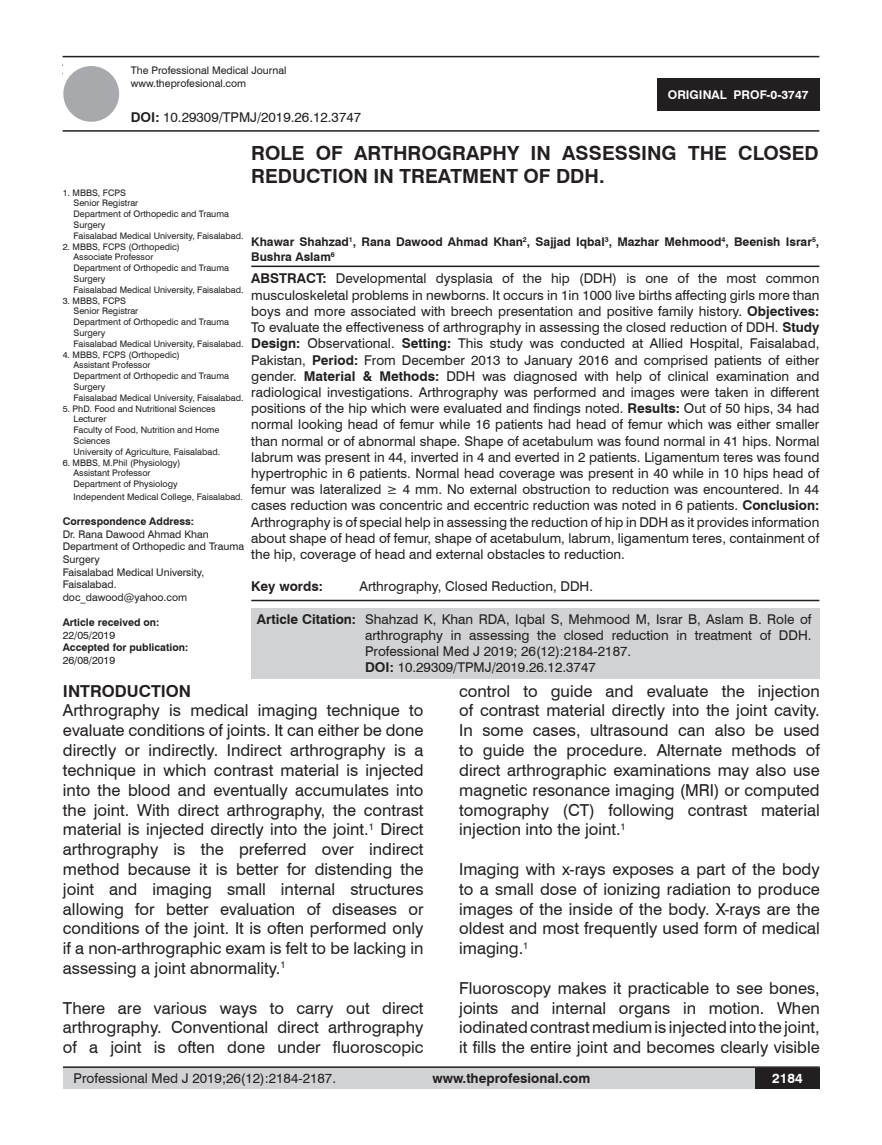
<style>
.page{position:relative;width:882px;height:1145px;background:#fff}
.page>*{position:absolute;margin:0;border:0;box-sizing:border-box;transform-origin:0 0}
.t1{font:700 19.5px/23.4px "Swiss 721 BT";color:#231f20}
.t2{font:16.5px/19.8px "Swiss 721 BT";color:#231f20;text-align:justify}
.t3{font:700 16.5px "Swiss 721 BT";color:#231f20}
.t4{font:13.5px/16.2px "Swiss 721 BT";color:#231f20;text-align:justify}
.t5{font:700 13.5px "Swiss 721 BT";color:#231f20}
.t6{font:700 13.5px "Swiss 721 BT";color:#fff}
.t7{font:700 12px/14.4px "Swiss 721 BT";color:#231f20}
.t8{font:700 12px "Swiss 721 BT";color:#fff}
.No_Spacing{font:10.5px/12.6px "Swiss 721 BT";color:#231f20}
.No_Spacing-2{font:700 10.5px "Swiss 721 BT";color:#231f20}
.t9{font:9px/10.8px "Swiss 721 BT";color:#231f20}
.s1{font-weight:700}
</style>
<div class="page">
<div style="left:63px;top:1067px;width:756px;height:21px;background:#d1d2d4"></div>
<hr style="left:63px;top:1066px;width:756px;height:2px;background:#231f20">
<div style="left:754px;top:1068px;width:65px;height:20px;background:#231f20"></div>
<hr style="left:63px;top:56px;width:756px;height:1px;background:#231f20">
<hr style="left:63px;top:130px;width:756px;height:2px;background:#231f20">
<div style="left:63px;top:66px;width:56px;height:56px;background:#a8a9ad;border-radius:50%"></div>
<div style="left:657px;top:78px;width:162px;height:33px;background:#231f20"></div>
<hr style="left:251px;top:265px;width:568px;height:2px;background:#231f20">
<hr style="left:251px;top:600px;width:568px;height:1px;background:#231f20">
<div style="left:251px;top:608px;width:568px;height:70px;background:#d1d2d4"></div>
<p class="No_Spacing" style="left:131px;top:64px;width:157px">The Professional Medical Journal</p>
<p class="No_Spacing" style="left:131px;top:76px;width:117px">www.theprofesional.com</p>
<p class="t4" style="left:131px;top:108px;width:232px"><span class="s1">DOI:</span> 10.29309/TPMJ/2019.26.12.3747</p>
<p class="t8" style="left:667px;top:87px;width:142px">ORIGINAL PROF-0-3747</p>
<p class="t1" style="left:251px;top:141px;width:569px">ROLE OF ARTHROGRAPHY IN ASSESSING THE CLOSED<br>REDUCTION IN TREATMENT OF DDH.</p>
<p class="t9" style="left:63px;top:187px;width:65px">1. MBBS, FCPS</p>
<p class="t9" style="left:73px;top:197px;width:66px">Senior Registrar</p>
<p class="t9" style="left:73px;top:208px;width:157px">Department of Orthopedic and Trauma<br>Surgery</p>
<p class="t9" style="left:73px;top:230px;width:171px">Faisalabad Medical University, Faisalabad.</p>
<p class="t9" style="left:63px;top:241px;width:118px">2. MBBS, FCPS (Orthopedic)</p>
<p class="t9" style="left:73px;top:251px;width:81px">Associate Professor</p>
<p class="t9" style="left:73px;top:262px;width:157px">Department of Orthopedic and Trauma<br>Surgery</p>
<p class="t9" style="left:73px;top:284px;width:171px">Faisalabad Medical University, Faisalabad.</p>
<p class="t9" style="left:63px;top:295px;width:65px">3. MBBS, FCPS</p>
<p class="t9" style="left:73px;top:305px;width:66px">Senior Registrar</p>
<p class="t9" style="left:73px;top:316px;width:157px">Department of Orthopedic and Trauma<br>Surgery</p>
<p class="t9" style="left:73px;top:338px;width:171px">Faisalabad Medical University, Faisalabad.</p>
<p class="t9" style="left:63px;top:349px;width:118px">4. MBBS, FCPS (Orthopedic)</p>
<p class="t9" style="left:73px;top:359px;width:78px">Assistant Professor</p>
<p class="t9" style="left:73px;top:370px;width:157px">Department of Orthopedic and Trauma<br>Surgery</p>
<p class="t9" style="left:73px;top:392px;width:171px">Faisalabad Medical University, Faisalabad.</p>
<p class="t9" style="left:63px;top:403px;width:154px">5. PhD. Food and Nutritional Sciences</p>
<p class="t9" style="left:73px;top:413px;width:35px">Lecturer</p>
<p class="t9" style="left:73px;top:424px;width:147px">Faculty of Food, Nutrition and Home<br>Sciences</p>
<p class="t9" style="left:73px;top:446px;width:148px">University of Agriculture, Faisalabad.</p>
<p class="t9" style="left:63px;top:457px;width:119px">6. MBBS, M.Phil (Physiology)</p>
<p class="t9" style="left:73px;top:467px;width:78px">Assistant Professor</p>
<p class="t9" style="left:73px;top:478px;width:106px">Department of Physiology</p>
<p class="t9" style="left:73px;top:491px;width:171px">Independent Medical College, Faisalabad.</p>
<p class="No_Spacing-2" style="left:63px;top:514px;width:133px">Correspondence Address:</p>
<p class="No_Spacing" style="left:63px;top:527px;width:147px">Dr. Rana Dawood Ahmad Khan</p>
<p class="No_Spacing" style="left:63px;top:540px;width:183px">Department of Orthopedic and Trauma<br>Surgery</p>
<p class="No_Spacing" style="left:63px;top:565px;width:143px">Faisalabad Medical University,<br>Faisalabad.</p>
<p class="No_Spacing" style="left:63px;top:590px;width:126px">doc_dawood@yahoo.com</p>
<p class="No_Spacing-2" style="left:63px;top:615px;width:98px">Article received on:</p>
<p class="No_Spacing" style="left:63px;top:628px;width:54px">22/05/2019</p>
<p class="No_Spacing-2" style="left:63px;top:640px;width:127px">Accepted for publication:</p>
<p class="No_Spacing" style="left:63px;top:653px;width:54px">26/08/2019</p>
<p class="t7" style="left:251px;top:234px;width:569px">Khawar Shahzad<sup>1</sup>, Rana Dawood Ahmad Khan<sup>2</sup>, Sajjad Iqbal<sup>3</sup>, Mazhar Mehmood<sup>4</sup>, Beenish Israr<sup>5</sup>,<br>Bushra Aslam<sup>6</sup></p>
<p class="t4" style="left:251px;top:270px;width:569px"><span class="s1">ABSTRACT:</span> Developmental dysplasia of the hip (DDH) is one of the most common musculoskeletal problems in newborns. It occurs in 1in 1000 live births affecting girls more than boys and more associated with breech presentation and positive family history. <span class="s1">Objectives:<br></span>To evaluate the effectiveness of arthrography in assessing the closed reduction of DDH. <span class="s1">Study Design:</span> Observational. <span class="s1">Setting:</span> This study was conducted at Allied Hospital, Faisalabad, Pakistan, <span class="s1">Period:</span> From December 2013 to January 2016 and comprised patients of either gender. <span class="s1">Material &amp; Methods:</span> DDH was diagnosed with help of clinical examination and radiological investigations. Arthrography was performed and images were taken in different positions of the hip which were evaluated and findings noted. <span class="s1">Results:</span> Out of 50 hips, 34 had normal looking head of femur while 16 patients had head of femur which was either smaller than normal or of abnormal shape. Shape of acetabulum was found normal in 41 hips. Normal labrum was present in 44, inverted in 4 and everted in 2 patients. Ligamentum teres was found hypertrophic in 6 patients. Normal head coverage was present in 40 while in 10 hips head of femur was lateralized ≥ 4 mm. No external obstruction to reduction was encountered. In 44 cases reduction was concentric and eccentric reduction was noted in 6 patients. <span class="s1">Conclusion:<br></span>Arthrography is of special help in assessing the reduction of hip in DDH as it provides information about shape of head of femur, shape of acetabulum, labrum, ligamentum teres, containment of the hip, coverage of head and external obstacles to reduction.</p>
<p class="t5" style="left:251px;top:577px;width:73px">Key words:</p>
<p class="t4" style="left:359px;top:578px;width:235px">Arthrography, Closed Reduction, DDH.</p>
<p class="t4" style="left:365px;top:610px;width:447px;text-indent:-108px"><span class="s1">Article Citation:</span> Shahzad K, Khan RDA, Iqbal S, Mehmood M, Israr B, Aslam B. Role of arthrography in assessing the closed reduction in treatment of DDH.<br>Professional Med J 2019; 26(12):2184-2187.</p>
<p class="t4" style="left:365px;top:658px;width:232px"><span class="s1">DOI:</span> 10.29309/TPMJ/2019.26.12.3747</p>
<p class="t3" style="left:63px;top:679px;width:130px">INTRODUCTION</p>
<p class="t2" style="left:63px;top:700px;width:362px">Arthrography is medical imaging technique to evaluate conditions of joints. It can either be done directly or indirectly. Indirect arthrography is a technique in which contrast material is injected into the blood and eventually accumulates into the joint. With direct arthrography, the contrast material is injected directly into the joint.<sup>1</sup> Direct arthrography is the preferred over indirect method because it is better for distending the joint and imaging small internal structures allowing for better evaluation of diseases or conditions of the joint. It is often performed only if a non-arthrographic exam is felt to be lacking in assessing a joint abnormality.<sup>1</sup></p>
<p class="t2" style="left:63px;top:997px;width:362px">There are various ways to carry out direct arthrography. Conventional direct arthrography of a joint is often done under fluoroscopic</p>
<p class="t2" style="left:459px;top:680px;width:362px">control to guide and evaluate the injection of contrast material directly into the joint cavity.<br>In some cases, ultrasound can also be used to guide the procedure. Alternate methods of direct arthrographic examinations may also use magnetic resonance imaging (MRI) or computed tomography (CT) following contrast material injection into the joint.<sup>1</sup></p>
<p class="t2" style="left:459px;top:858px;width:362px">Imaging with x-rays exposes a part of the body to a small dose of ionizing radiation to produce images of the inside of the body. X-rays are the oldest and most frequently used form of medical imaging.<sup>1</sup></p>
<p class="t2" style="left:459px;top:977px;width:362px">Fluoroscopy makes it practicable to see bones, joints and internal organs in motion. When iodinated contrast medium is injected into the joint, it fills the entire joint and becomes clearly visible</p>
<p class="t4" style="left:74px;top:1069px;width:264px">Professional Med J 2019;26(12):2184-2187.</p>
<p class="t5" style="left:432px;top:1069px;width:159px">www.theprofesional.com</p>
<p class="t6" style="left:771px;top:1069px;width:32px">2184</p>
</div>
